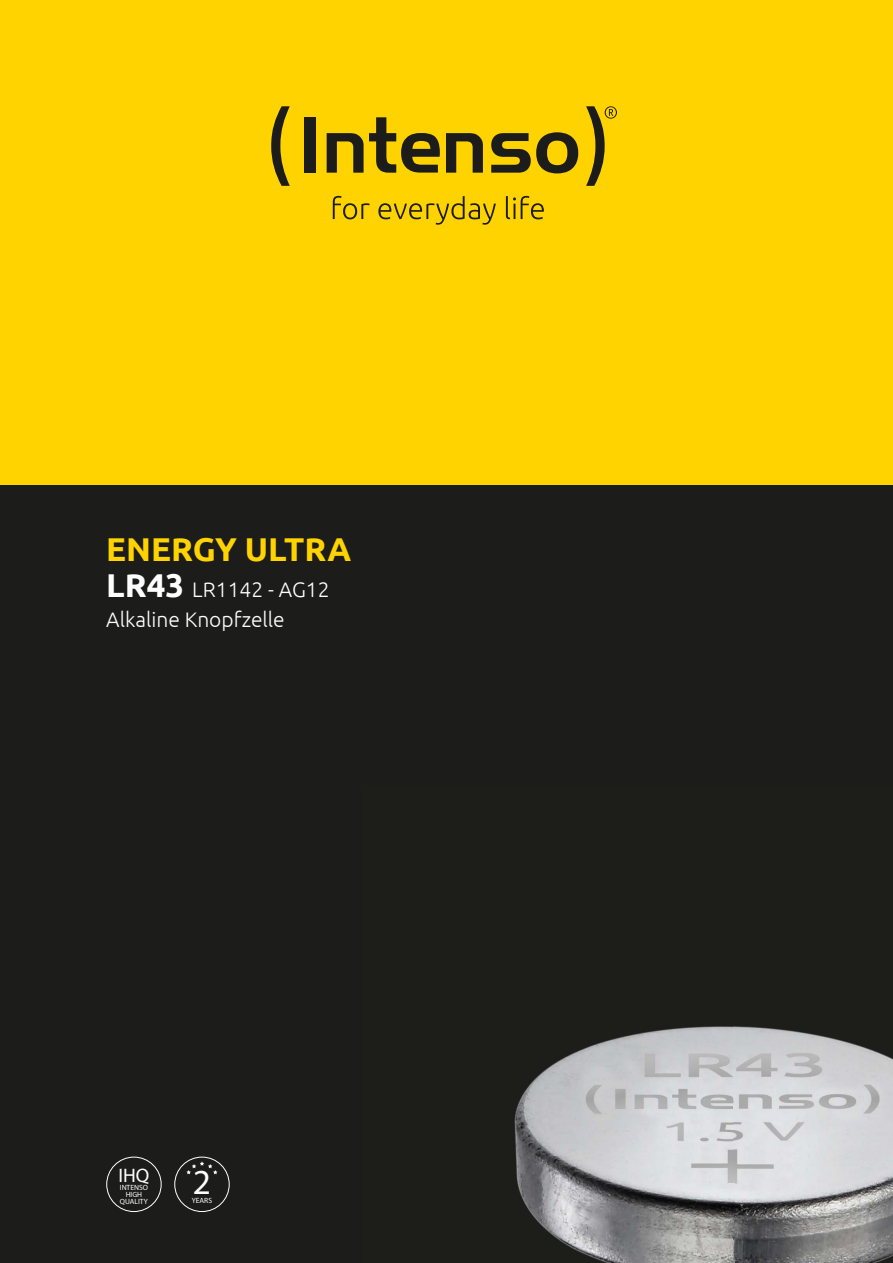
<style>
.page{position:relative;width:893px;height:1263px;background:#1c1c1b}
.page>*{position:absolute;margin:0;border:0;box-sizing:border-box;transform-origin:0 0}
.t1{font:35.25px "Myriad Pro";color:#fff}
.t2{font:700 33px "Ubuntu";color:#ffd300}
.t3{font:300 21px "Ubuntu";color:#fff}
.t4{font:19.65px "Myriad Pro";color:#fff}
.t5{font:7.5px/7.1px "Myriad Pro";color:#fff;text-align:center}
.s1{font-weight:700;font-size:33px}
</style>
<div class="page">
<div style="left:0;top:0;width:893px;height:485px;background:#ffd300"></div>
<svg style="left:586px;top:106px;width:31px;height:80px"></svg>
<svg style="left:271px;top:106px;width:19px;height:80px"></svg>
<div style="left:305px;top:117px;width:11px;height:56px;background:#1c1c1b"></div>
<svg style="left:446px;top:133px;width:37px;height:40px"></svg>
<svg style="left:491px;top:132px;width:87px;height:41px"></svg>
<svg style="left:327px;top:117px;width:113px;height:56px"></svg>
<svg style="left:333px;top:196px;width:211px;height:29px"></svg>
<img style="left:514px;top:1026px;width:379px;height:237px">
<div style="left:174px;top:1157px;width:56px;height:55px;border:1px solid #fff;border-radius:50%"></div>
<svg style="left:186px;top:1161px;width:32px;height:13px"></svg>
<div style="left:106px;top:1157px;width:56px;height:55px;border:1px solid #fff;border-radius:50%"></div>
<h2 class="t2" style="left:106px;top:536px;width:247px">ENERGY ULTRA</h2>
<p class="t3" style="left:106px;top:581px;width:225px"><span class="s1">LR43</span> LR1142 - AG12</p>
<p class="t3" style="left:106px;top:610px;width:180px">Alkaline Knopfzelle</p>
<p class="t4" style="left:118px;top:1168px;width:32px">IHQ</p>
<p class="t5" style="left:120px;top:1184px;width:30px">INTENSO<br>HIGH<br>QUALITY</p>
<h1 class="t1" style="left:193px;top:1169px;width:20px">2</h1>
<p class="t5" style="left:192px;top:1197px;width:22px">YEARS</p>
</div>
